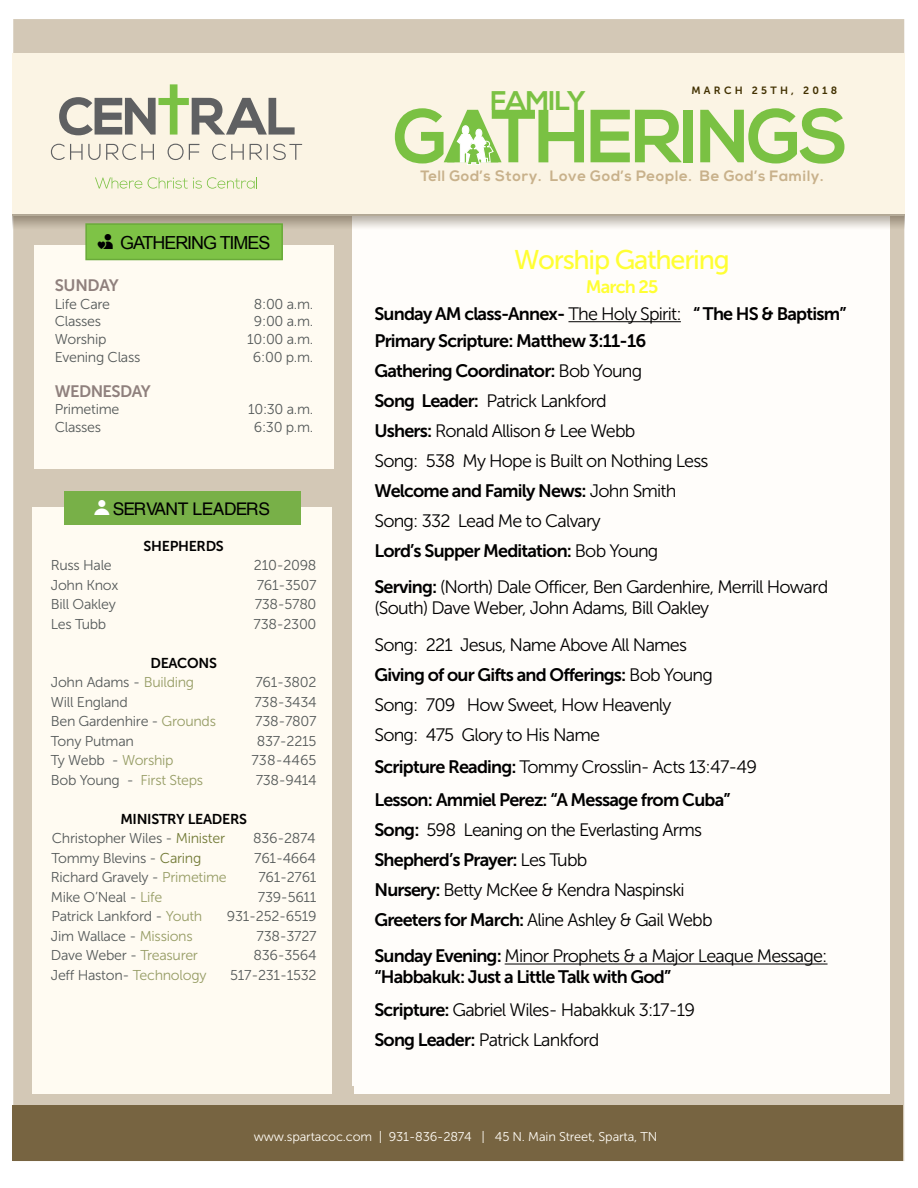
<style>
.page{position:relative;width:918px;height:1188px;background:#fff}
.page>*{position:absolute;margin:0;border:0;box-sizing:border-box;transform-origin:0 0}
.t1{font:27px "Museo Sans 500";letter-spacing:-.045em;color:#ffff34}
.t2{font:700 27px "Nexa";letter-spacing:-.02em;color:#7ac143}
.t3{font:18px/30px "Museo Sans 300";letter-spacing:-.045em;color:#000}
.t4{font:18px/27px "Museo Sans 700";letter-spacing:-.045em;color:#000}
.t5{font:18px "Arial";letter-spacing:-.06em;color:#000}
.t6{font:16.5px "Museo Sans 700";color:#8f807d}
.t7{font:700 15px "Nexa";letter-spacing:.04em;color:#c8b18b}
.t8{font:14.25px "Museo Sans 300";letter-spacing:-.02em;color:#555a5a}
.t9{font:14.25px "Museo Sans 700";letter-spacing:-.02em;color:#000}
.t10{font:14.25px "Museo Sans 300";letter-spacing:-.02em;color:#979d66}
.t11{font:12.75px "Museo Sans 300";letter-spacing:-.01em;color:#fffcf5}
.t12{font:10.5px "Museo Sans 700";letter-spacing:.31em;color:#413000}
.s1{color:#979d66}
.s2{color:#555a5a}
.s3{color:#727a36}
.s4{color:#ffff34}
.s5{font-family:"Museo Sans 300"}
.s6{font-family:"Museo Sans 700"}
</style>
<div class="page">
<div style="left:13px;top:19px;width:891px;height:1142px;background:#d3c8b6"></div>
<div style="left:12px;top:1106px;width:891px;height:55px;background:#776441"></div>
<div style="left:354px;top:215px;width:536px;height:879px;background:#fffdfa"></div>
<hr style="left:568px;top:321px;width:113px;height:1px;background:#000">
<hr style="left:505px;top:964px;width:323px;height:1px;background:#000">
<div style="left:12px;top:53px;width:892px;height:162px;background:#fbf4e4"></div>
<svg style="left:51px;top:144px;width:251px;height:16px"></svg>
<svg style="left:59px;top:84px;width:236px;height:51px"></svg>
<svg style="left:95px;top:177px;width:162px;height:12px"></svg>
<img style="left:12px;top:214px;width:892px;height:16px">
<svg style="left:591px;top:110px;width:90px;height:52px"></svg>
<div style="left:683px;top:110px;width:10px;height:52px;background:#7ac143"></div>
<svg style="left:700px;top:108px;width:144px;height:56px"></svg>
<svg style="left:395px;top:108px;width:189px;height:57px"></svg>
<div style="left:33px;top:508px;width:299px;height:586px;background:#fffbf2"></div>
<div style="left:64px;top:491px;width:236px;height:33px;background:#78b048"></div>
<div style="left:35px;top:245px;width:299px;height:223px;background:#fffbf2"></div>
<div style="left:86px;top:224px;width:196px;height:36px;background:#7ec346"></div>
<div style="left:85px;top:223px;width:198px;height:37px;border:2px solid #6aaa3a"></div>
<h1 class="t2" style="left:490px;top:85px;width:97px">FAMILY</h1>
<p class="t12" style="left:692px;top:84px;width:23px">M arch</p>
<p class="t12" style="left:752px;top:84px;width:87px">25th , 2018</p>
<p class="t5" style="left:98px;top:231px;width:174px">▼◆▲ GATHERING TIMES</p>
<p class="t6" style="left:55px;top:276px;width:12px">sunday</p>
<p class="t8" style="left:55px;top:296px;width:57px">Life Care</p>
<p class="t8" style="left:254px;top:296px;width:61px">8:00 a.m.</p>
<p class="t8" style="left:55px;top:314px;width:48px">Classes</p>
<p class="t8" style="left:254px;top:314px;width:61px">9:00 a.m.</p>
<p class="t8" style="left:55px;top:331px;width:53px">Worship</p>
<p class="t8" style="left:247px;top:331px;width:68px">10:00 a.m.</p>
<p class="t8" style="left:55px;top:349px;width:87px">Evening Class</p>
<p class="t8" style="left:253px;top:349px;width:62px">6:00 p.m.</p>
<p class="t6" style="left:55px;top:382px;width:27px">Wednesday</p>
<p class="t8" style="left:55px;top:402px;width:66px">Primetime</p>
<p class="t8" style="left:248px;top:402px;width:67px">10:30 a.m.</p>
<p class="t8" style="left:55px;top:419px;width:48px">Classes</p>
<p class="t8" style="left:254px;top:419px;width:61px">6:30 p.m.</p>
<p class="t9" style="left:144px;top:538px;width:82px">SHEPHERDS</p>
<p class="t8" style="left:51px;top:558px;width:63px">Russ Hale</p>
<p class="t8" style="left:254px;top:558px;width:64px">210-2098</p>
<p class="t8" style="left:51px;top:577px;width:69px">John Knox</p>
<p class="t8" style="left:257px;top:577px;width:61px">761-3507</p>
<p class="t8" style="left:51px;top:597px;width:67px">Bill Oakley</p>
<p class="t8" style="left:255px;top:597px;width:63px">738-5780</p>
<p class="t8" style="left:51px;top:616px;width:57px">Les Tubb</p>
<p class="t8" style="left:254px;top:616px;width:64px">738-2300</p>
<p class="t9" style="left:150px;top:655px;width:68px">DEACONS</p>
<p class="t8" style="left:51px;top:675px;width:145px">John Adams - <span class="s1">Building</span></p>
<p class="t8" style="left:255px;top:675px;width:63px">761-3802</p>
<p class="t8" style="left:51px;top:694px;width:78px">Will England</p>
<p class="t8" style="left:255px;top:694px;width:64px">738-3434</p>
<p class="t8" style="left:51px;top:714px;width:167px">Ben Gardenhire - <span class="s1">Grounds</span></p>
<p class="t8" style="left:255px;top:714px;width:63px">738-7807</p>
<p class="t8" style="left:51px;top:733px;width:85px">Tony Putman</p>
<p class="t8" style="left:257px;top:733px;width:61px">837-2215</p>
<p class="t8" style="left:51px;top:753px;width:124px">Ty Webb - <span class="s1">Worship</span></p>
<p class="t8" style="left:251px;top:753px;width:67px">738-4465</p>
<p class="t10" style="left:51px;top:772px;width:154px"><span class="s2">Bob Young -</span> First Steps</p>
<p class="t8" style="left:256px;top:772px;width:62px">738-9414</p>
<p class="t9" style="left:120px;top:811px;width:128px">MINISTRY LEADERS</p>
<p class="t8" style="left:52px;top:831px;width:175px">Christopher Wiles - <span class="s3">Minister</span></p>
<p class="t8" style="left:253px;top:831px;width:64px">836-2874</p>
<p class="t8" style="left:52px;top:850px;width:151px">Tommy Blevins - <span class="s3">Caring</span></p>
<p class="t8" style="left:254px;top:850px;width:63px">761-4664</p>
<p class="t8" style="left:51px;top:870px;width:177px">Richard Gravely - <span class="s1">Primetime</span></p>
<p class="t8" style="left:258px;top:870px;width:60px">761-2761</p>
<p class="t8" style="left:51px;top:889px;width:113px">Mike O’Neal - <span class="s1">Life</span></p>
<p class="t8" style="left:258px;top:889px;width:60px">739-5611</p>
<p class="t8" style="left:51px;top:909px;width:152px">Patrick Lankford - <span class="s1">Youth</span></p>
<p class="t8" style="left:227px;top:909px;width:91px">931-252-6519</p>
<p class="t8" style="left:51px;top:928px;width:143px">Jim Wallace - <span class="s1">Missions</span></p>
<p class="t8" style="left:257px;top:928px;width:61px">738-3727</p>
<p class="t8" style="left:51px;top:948px;width:149px">Dave Weber - <span class="s1">Treasurer</span></p>
<p class="t8" style="left:254px;top:948px;width:65px">836-3564</p>
<p class="t8" style="left:51px;top:967px;width:157px">Jeff Haston- <span class="s1">Technology</span></p>
<p class="t8" style="left:230px;top:967px;width:88px">517-231-1532</p>
<p class="t7" style="left:421px;top:167px;width:405px">Tell God’s Story. Love God’s People. Be God’s Family.</p>
<h1 class="t1" style="left:514px;top:245px;width:217px">Worship Gathering</h1>
<p class="t4" style="left:374px;top:273px;width:474px;text-indent:211px"><span class="s4">March 25<br></span>Sunday AM class-Annex- <span class="s5">The Holy Spirit:</span> “ The HS &amp; Baptism”<br>Primary Scripture: Matthew 3:11-16</p>
<p class="t4" style="left:374px;top:357px;width:269px">Gathering Coordinator: <span class="s5">Bob Young</span></p>
<p class="t3" style="left:374px;top:386px;width:336px"><span class="s6">Song Leader:</span> Patrick Lankford<br><span class="s6">Ushers:</span> Ronald Allison &amp; Lee Webb<br>Song: 538 My Hope is Built on Nothing Less</p>
<p class="t4" style="left:374px;top:477px;width:304px">Welcome and Family News: <span class="s5">John Smith</span></p>
<p class="t3" style="left:374px;top:506px;width:228px">Song: 332 Lead Me to Calvary</p>
<p class="t4" style="left:374px;top:538px;width:285px">Lord’s Supper Meditation: <span class="s5">Bob Young</span></p>
<p class="t3" style="left:374px;top:577px;width:455px;line-height:21px"><span class="s6">Serving:</span> (North) Dale Officer, Ben Gardenhire, Merrill Howard (South) Dave Weber, John Adams, Bill Oakley</p>
<p class="t3" style="left:374px;top:629px;width:314px">Song: 221 Jesus, Name Above All Names</p>
<p class="t4" style="left:374px;top:661px;width:340px">Giving of our Gifts and Offerings: <span class="s5">Bob Young</span></p>
<p class="t3" style="left:374px;top:689px;width:384px;line-height:30.9px">Song: 709 How Sweet, How Heavenly<br>Song: 475 Glory to His Name<br><span class="s6">Scripture Reading:</span> Tommy Crosslin- Acts 13:47-49</p>
<p class="t4" style="left:374px;top:786px;width:358px">Lesson: Ammiel Perez: “A Message from Cuba”</p>
<p class="t3" style="left:374px;top:815px;width:329px"><span class="s6">Song:</span> 598 Leaning on the Everlasting Arms</p>
<p class="t4" style="left:374px;top:846px;width:214px">Shepherd’s Prayer: <span class="s5">Les Tubb</span></p>
<p class="t3" style="left:374px;top:875px;width:340px"><span class="s6">Nursery:</span> Betty McKee &amp; Kendra Naspinski<br><span class="s6">Greeters for March:</span> Aline Ashley &amp; Gail Webb</p>
<p class="t3" style="left:374px;top:941px;width:455px"><span class="s6">Sunday Evening:</span> Minor Prophets &amp; a Major Leaque Message:</p>
<p class="t4" style="left:374px;top:963px;width:298px">“Habbakuk: Just a Little Talk with God”</p>
<p class="t3" style="left:374px;top:995px;width:322px"><span class="s6">Scripture:</span> Gabriel Wiles- Habakkuk 3:17-19<br><span class="s6">Song Leader:</span> Patrick Lankford</p>
<p class="t11" style="left:254px;top:1129px;width:405px">www.spartacoc.com | 931-836-2874 | 45 N. Main Street, Sparta, TN</p>
</div>
